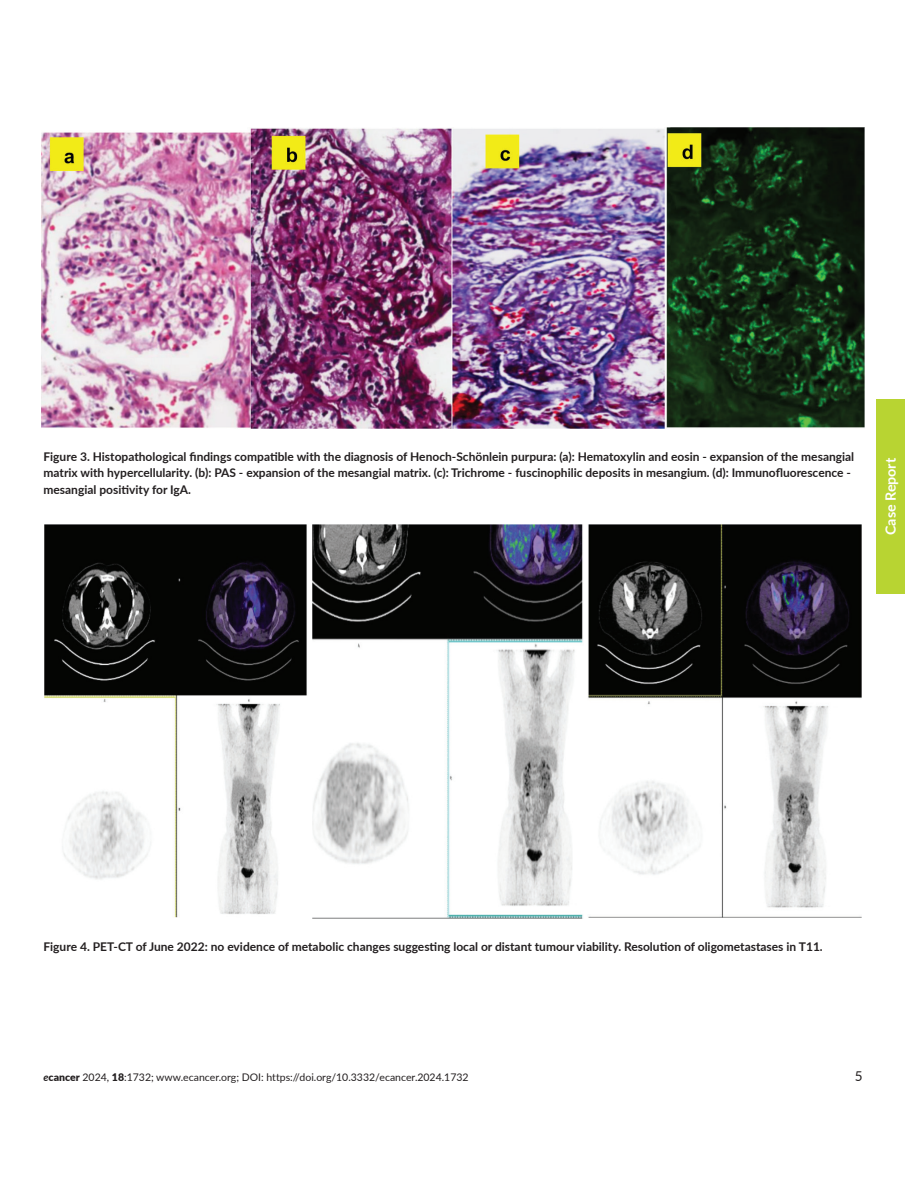
<style>
.page{position:relative;width:918px;height:1188px;background:#fff}
.page>*{position:absolute;margin:0;border:0;box-sizing:border-box;transform-origin:0 0}
.t1{font:700 14.25px "Lato";color:#fff}
.t2{font:13.5px "Lato";color:#231f20}
.t3{font:700 12px/16.5px "Lato";color:#231f20}
.t4{font:10.5px "Lato";color:#231f20}
.s1{font-weight:700;font-style:italic}
.s2{font-weight:900}
</style>
<div class="page">
<div style="left:876px;top:399px;width:29px;height:195px;background:#b8d432"></div>
<img style="left:42px;top:127px;width:822px;height:302px">
<img style="left:44px;top:525px;width:818px;height:394px">
<p class="t3" style="left:44px;top:448px;width:812px">Figure 3. Histopathological findings compatible with the diagnosis of Henoch-Schönlein purpura: (a): Hematoxylin and eosin - expansion of the mesangial matrix with hypercellularity. (b): PAS - expansion of the mesangial matrix. (c): Trichrome - fuscinophilic deposits in mesangium. (d): Immunofluorescence - mesangial positivity for IgA.</p>
<p class="t1" style="left:880px;top:535px;width:79px;rotate:-90deg">Case Report</p>
<p class="t3" style="left:44px;top:938px;width:781px">Figure 4. PET-CT of June 2022: no evidence of metabolic changes suggesting local or distant tumour viability. Resolution of oligometastases in T11.</p>
<p class="t4" style="left:44px;top:1070px;width:427px"><span class="s1">e</span><span class="s2">cancer</span> 2024, <span class="s2">18</span>:1732; www.ecancer.org; DOI: https://doi.org/10.3332/ecancer.2024.1732</p>
<p class="t2" style="left:855px;top:1067px;width:9px">5</p>
</div>
